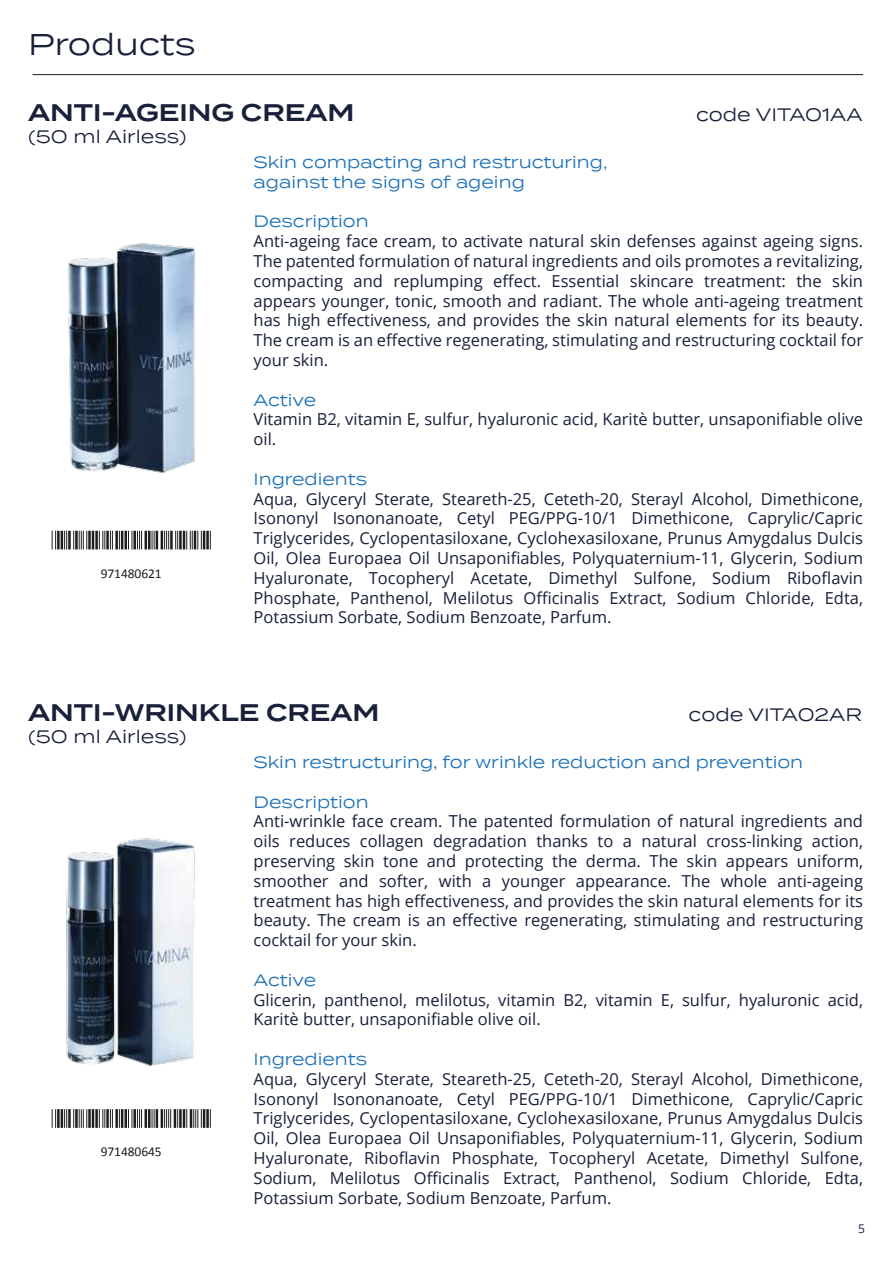
<style>
.page{position:relative;width:893px;height:1263px;background:#fff}
.page>*{position:absolute;margin:0;border:0;box-sizing:border-box;transform-origin:0 0}
.t1{font:30px "Termina";color:#18203a}
.t2{font:600 24px "Termina";color:#18203a}
.t3{font:18px "Termina";color:#18203a}
.t4{font:16.5px/19.8px "Open Sans";color:#18203a;text-align:justify}
.t5{font:16.5px/19.8px "Termina";color:#1d71b8}
.t6{font:13.5px "Calibri";letter-spacing:-.005em;color:#1d1d1b}
.t7{font:12px "Open Sans";color:#181e38}
</style>
<div class="page">
<hr style="left:33px;top:74px;width:830px;height:1px;background:#1d1d1b">
<img style="left:68px;top:243px;width:127px;height:230px">
<img style="left:66px;top:838px;width:129px;height:228px">
<hr style="left:68px;top:531px;width:3px;height:18px;background:#1d1d1b">
<svg style="left:52px;top:531px;width:15px;height:18px"></svg>
<hr style="left:115px;top:531px;width:3px;height:18px;background:#1d1d1b">
<svg style="left:73px;top:531px;width:40px;height:18px"></svg>
<hr style="left:170px;top:531px;width:3px;height:18px;background:#1d1d1b">
<svg style="left:119px;top:531px;width:50px;height:18px"></svg>
<svg style="left:175px;top:531px;width:36px;height:18px"></svg>
<hr style="left:68px;top:1109px;width:3px;height:19px;background:#1d1d1b">
<svg style="left:52px;top:1109px;width:15px;height:19px"></svg>
<hr style="left:115px;top:1109px;width:3px;height:19px;background:#1d1d1b">
<svg style="left:73px;top:1109px;width:40px;height:19px"></svg>
<svg style="left:119px;top:1109px;width:92px;height:19px;background:#828281"></svg>
<h1 class="t1" style="left:28px;top:22px;width:169px">Products</h1>
<h2 class="t2" style="left:28px;top:95px;width:328px">ANTI-AGEING CREAM</h2>
<p class="t3" style="left:696px;top:101px;width:168px">code VITA01AA</p>
<p class="t3" style="left:28px;top:123px;width:160px">(50 ml Airless)</p>
<p class="t6" style="left:101px;top:565px;width:62px">971480621</p>
<p class="t5" style="left:254px;top:152px;width:355px">Skin compacting and restructuring, against the signs of ageing</p>
<p class="t5" style="left:254px;top:211px;width:117px">Description</p>
<p class="t4" style="left:254px;top:231px;width:611px">Anti-ageing face cream, to activate natural skin defenses against ageing signs.<br>The patented formulation of natural ingredients and oils promotes a revitalizing, compacting and replumping effect. Essential skincare treatment: the skin appears younger, tonic, smooth and radiant. The whole anti-ageing treatment has high effectiveness, and provides the skin natural elements for its beauty.<br>The cream is an effective regenerating, stimulating and restructuring cocktail for your skin.</p>
<p class="t5" style="left:254px;top:389px;width:64px">Active</p>
<p class="t4" style="left:254px;top:409px;width:611px">Vitamin B2, vitamin E, sulfur, hyaluronic acid, Karitè butter, unsaponifiable olive oil.</p>
<p class="t5" style="left:254px;top:468px;width:115px">Ingredients</p>
<p class="t4" style="left:254px;top:488px;width:611px">Aqua, Glyceryl Sterate, Steareth-25, Ceteth-20, Sterayl Alcohol, Dimethicone, Isononyl Isononanoate, Cetyl PEG/PPG-10/1 Dimethicone, Caprylic/Capric Triglycerides, Cyclopentasiloxane, Cyclohexasiloxane, Prunus Amygdalus Dulcis Oil, Olea Europaea Oil Unsaponifiables, Polyquaternium-11, Glycerin, Sodium Hyaluronate, Tocopheryl Acetate, Dimethyl Sulfone, Sodium Riboflavin Phosphate, Panthenol, Melilotus Officinalis Extract, Sodium Chloride, Edta, Potassium Sorbate, Sodium Benzoate, Parfum.</p>
<h2 class="t2" style="left:28px;top:695px;width:353px">ANTI-WRINKLE CREAM</h2>
<p class="t3" style="left:689px;top:701px;width:175px">code VITA02AR</p>
<p class="t3" style="left:28px;top:723px;width:160px">(50 ml Airless)</p>
<p class="t6" style="left:101px;top:1143px;width:62px">971480645</p>
<p class="t5" style="left:254px;top:751px;width:551px">Skin restructuring, for wrinkle reduction and prevention</p>
<p class="t5" style="left:254px;top:791px;width:117px">Description</p>
<p class="t4" style="left:254px;top:811px;width:611px">Anti-wrinkle face cream. The patented formulation of natural ingredients and oils reduces collagen degradation thanks to a natural cross-linking action, preserving skin tone and protecting the derma. The skin appears uniform, smoother and softer, with a younger appearance. The whole anti-ageing treatment has high effectiveness, and provides the skin natural elements for its beauty. The cream is an effective regenerating, stimulating and restructuring cocktail for your skin.</p>
<p class="t5" style="left:254px;top:969px;width:64px">Active</p>
<p class="t4" style="left:254px;top:989px;width:611px">Glicerin, panthenol, melilotus, vitamin B2, vitamin E, sulfur, hyaluronic acid,<br>Karitè butter, unsaponifiable olive oil.</p>
<p class="t5" style="left:254px;top:1048px;width:115px">Ingredients</p>
<p class="t4" style="left:254px;top:1068px;width:611px">Aqua, Glyceryl Sterate, Steareth-25, Ceteth-20, Sterayl Alcohol, Dimethicone, Isononyl Isononanoate, Cetyl PEG/PPG-10/1 Dimethicone, Caprylic/Capric Triglycerides, Cyclopentasiloxane, Cyclohexasiloxane, Prunus Amygdalus Dulcis Oil, Olea Europaea Oil Unsaponifiables, Polyquaternium-11, Glycerin, Sodium Hyaluronate, Riboflavin Phosphate, Tocopheryl Acetate, Dimethyl Sulfone, Sodium, Melilotus Officinalis Extract, Panthenol, Sodium Chloride, Edta, Potassium Sorbate, Sodium Benzoate, Parfum.</p>
<p class="t7" style="left:858px;top:1220px;width:8px">5</p>
</div>
